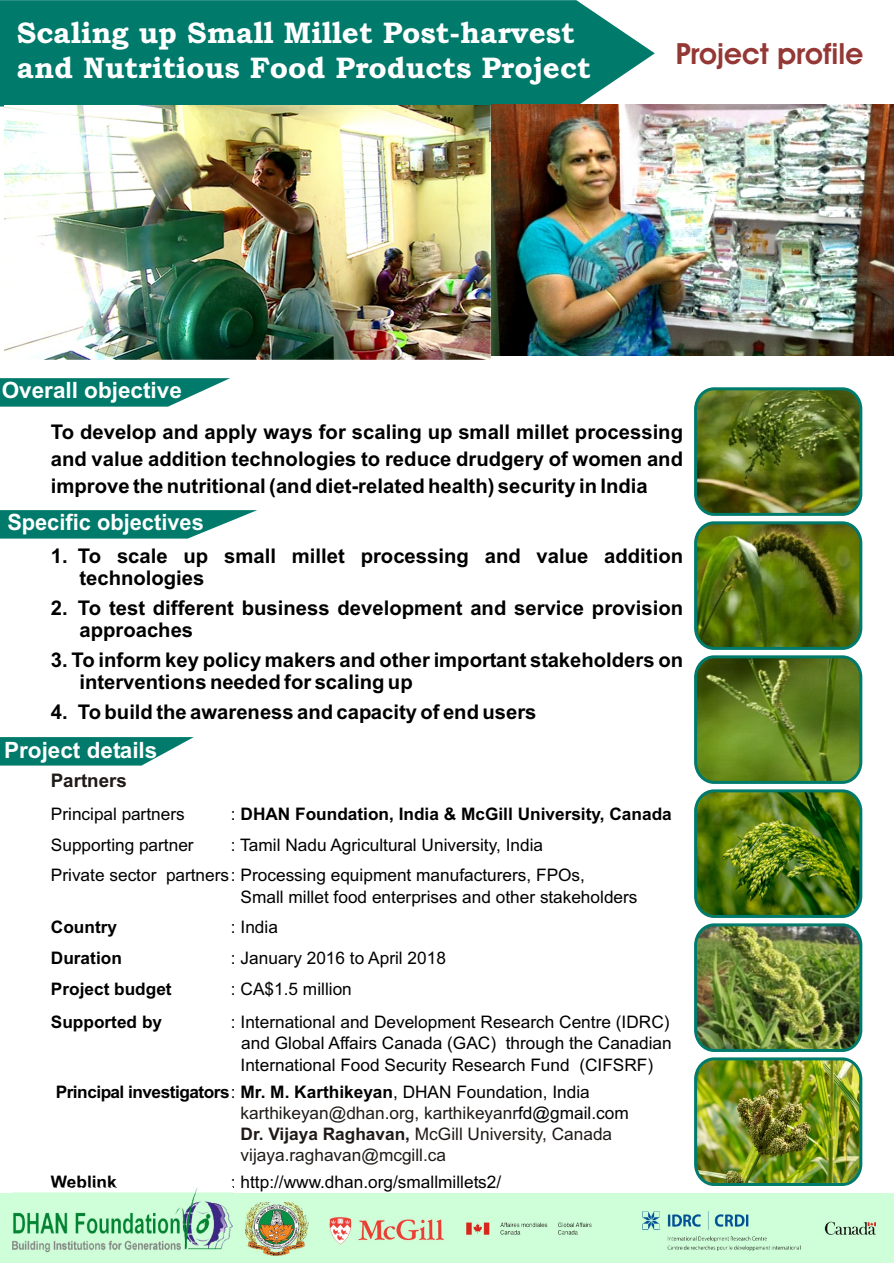
<style>
.page{position:relative;width:894px;height:1263px;background:#fff}
.page>*{position:absolute;margin:0;border:0;box-sizing:border-box;transform-origin:0 0}
.t1{font:29.85px/35px "Bookman Old Style";color:#fff}
.t2{font:700 29.33px "Avant Garde Bk BT";color:#943836}
.t3{font:700 22.5px "Arial";color:#fff}
.t4{font:700 20.25px/22.6px "Arial";color:#000}
.t5{font:700 18.75px "Arial";color:#1f1a17}
.t6{font:17.25px/21.2px "Arial";color:#000}
.t7{font:700 17.25px/21.2px "Arial";letter-spacing:-.03em;color:#000}
.t8{font:700 17.25px "Arial";color:#000}
.t9{font:17.25px/21.2px "Arial";color:#1f1a17}
.s1{font-weight:400}
.s2{font-weight:400;color:#1f1a17}
.s3{font-weight:700}
</style>
<div class="page">
<div style="left:0;top:0;width:654px;height:107px;background:#007a6b"></div>
<img style="left:5px;top:105px;width:485px;height:254px">
<img style="left:491px;top:105px;width:402px;height:251px">
<div style="left:0;top:1193px;width:893px;height:70px;background:#cfffd9"></div>
<img style="left:466px;top:1211px;width:409px;height:39px">
<img style="left:12px;top:1188px;width:220px;height:65px">
<img style="left:245px;top:1202px;width:63px;height:54px">
<img style="left:329px;top:1217px;width:115px;height:27px">
<img style="left:694px;top:387px;width:169px;height:799px">
<svg style="left:0;top:378px;width:230px;height:29px;background:#268d81"></svg>
<svg style="left:0;top:510px;width:257px;height:29px;background:#268d81"></svg>
<svg style="left:0;top:737px;width:194px;height:29px;background:#268e81"></svg>
<h1 class="t1" style="left:17px;top:19px;width:575px">Scaling up Small Millet Post-harvest and Nutritious Food Products Project</h1>
<h2 class="t2" style="left:675px;top:42px;width:189px">Project profile</h2>
<p class="t3" style="left:2px;top:382px;width:182px">Overall objective</p>
<p class="t4" style="left:51px;top:420px;width:633px;line-height:27.2px;text-align:justify">To develop and apply ways for scaling up small millet processing and value addition technologies to reduce drudgery of women and improve the nutritional (and diet-related health) security in India</p>
<p class="t3" style="left:8px;top:514px;width:198px">Specific objectives</p>
<p class="t4" style="left:79px;top:546px;width:605px;text-indent:-28px">1. To scale up small millet processing and value addition technologies</p>
<p class="t4" style="left:79px;top:598px;width:605px;text-indent:-28px">2. To test different business development and service provision approaches</p>
<p class="t4" style="left:79px;top:650px;width:605px;text-indent:-28px">3. To inform key policy makers and other important stakeholders on interventions needed for scaling up</p>
<p class="t4" style="left:51px;top:702px;width:487px">4. To build the awareness and capacity of end users</p>
<p class="t3" style="left:4px;top:741px;width:155px">Project details</p>
<p class="t5" style="left:51px;top:773px;width:78px">Partners</p>
<p class="t6" style="left:51px;top:805px;width:135px">Principal partners</p>
<p class="t8" style="left:231px;top:807px;width:442px"><span class="s1">:</span> DHAN Foundation, India &amp; McGill University, Canada</p>
<p class="t6" style="left:51px;top:835px;width:144px">Supporting partner</p>
<p class="t6" style="left:51px;top:831px;width:535px;line-height:30.8px;text-indent:180px">: Tamil Nadu Agricultural University, India<br>Private sector partners: Processing equipment manufacturers, FPOs,</p>
<p class="t6" style="left:240px;top:887px;width:398px">Small millet food enterprises and other stakeholders</p>
<p class="t8" style="left:51px;top:921px;width:68px">Country</p>
<p class="t6" style="left:231px;top:918px;width:49px">: India</p>
<p class="t8" style="left:51px;top:952px;width:72px">Duration</p>
<p class="t6" style="left:231px;top:949px;width:216px">: January 2016 to April 2018</p>
<p class="t8" style="left:51px;top:983px;width:122px">Project budget</p>
<p class="t6" style="left:231px;top:980px;width:122px">: CA$1.5 million</p>
<p class="t8" style="left:51px;top:1016px;width:113px">Supported by</p>
<p class="t6" style="left:231px;top:1013px;width:442px;text-align:center">: International and Development Research Centre (IDRC) and Global Affairs Canada (GAC) through the Canadian<br>International Food Security Research Fund (CIFSRF)</p>
<p class="t7" style="left:240px;top:1083px;width:389px;text-indent:-185px">Principal investigators<span class="s1">:</span> Mr. M. Karthikeyan<span class="s1">, DHAN Foundation, India </span><span class="s2">karthikeyan@dhan.org, karthikeyanr</span><span class="s1">fd@gmail.com</span></p>
<p class="t9" style="left:240px;top:1125px;width:373px"><span class="s3">Dr. Vijaya Raghavan,</span> McGill University, Canada vijaya.raghavan@mcgill.ca</p>
<p class="t8" style="left:51px;top:1176px;width:67px">Weblink</p>
<p class="t6" style="left:231px;top:1173px;width:272px">: http://www.dhan.org/smallmillets2/</p>
</div>
